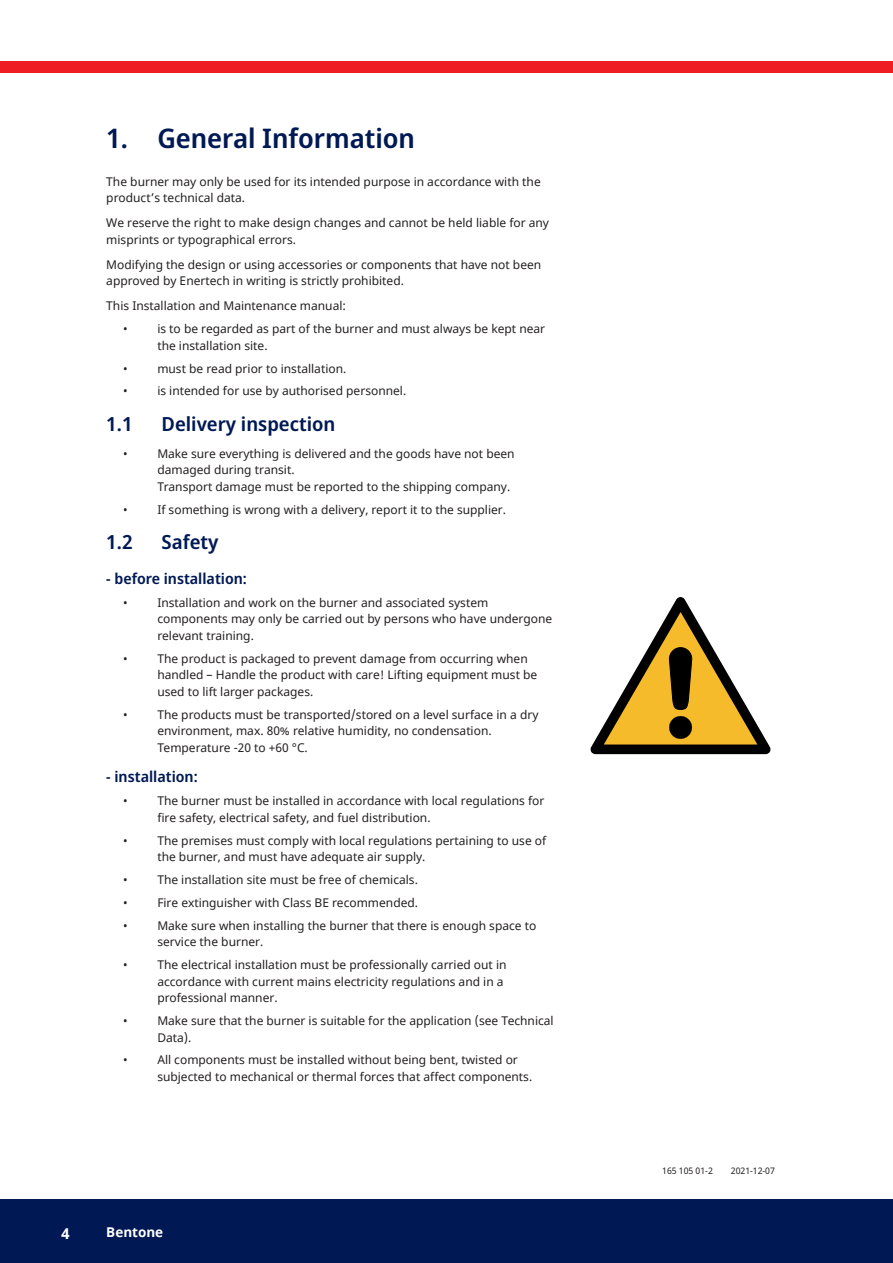
<style>
.page{position:relative;width:893px;height:1263px;background:#fff}
.page>*{position:absolute;margin:0;border:0;box-sizing:border-box;transform-origin:0 0}
.t1{font:600 27px "Noto Sans Display";color:#001954}
.t2{font:600 19.5px "Noto Sans Display";color:#001954}
.t3{font:600 15px "Noto Sans Display";color:#001954}
.t4{font:700 15px "Noto Sans";color:#fff}
.t5{font:700 13.5px "Noto Sans";color:#fff}
.t6{font:12px/16.5px "Noto Sans";color:#231f20}
.t7{font:9px "Noto Sans Display";color:#231f20}
</style>
<div class="page">
<div style="left:0;top:1199px;width:893px;height:64px;background:#001954"></div>
<div style="left:0;top:62px;width:893px;height:11px;background:#ee1d23"></div>
<svg style="left:590px;top:597px;width:181px;height:157px"></svg>
<h1 class="t1" style="left:106px;top:127px;width:310px">1. General Information</h1>
<p class="t6" style="left:106px;top:174px;width:436px">The burner may only be used for its intended purpose in accordance with the product’s technical data.</p>
<p class="t6" style="left:106px;top:215px;width:444px">We reserve the right to make design changes and cannot be held liable for any misprints or typographical errors.</p>
<p class="t6" style="left:106px;top:257px;width:436px">Modifying the design or using accessories or components that have not been approved by Enertech in writing is strictly prohibited.</p>
<p class="t6" style="left:123px;top:295px;width:224px;line-height:23px;text-indent:-17px">This Installation and Maintenance manual: •</p>
<p class="t6" style="left:157px;top:321px;width:389px">is to be regarded as part of the burner and must always be kept near the installation site.</p>
<p class="t6" style="left:123px;top:361px;width:6px">•</p>
<p class="t6" style="left:157px;top:360px;width:190px">must be read prior to installation.</p>
<p class="t6" style="left:123px;top:384px;width:6px">•</p>
<p class="t6" style="left:157px;top:383px;width:250px">is intended for use by authorised personnel.</p>
<h2 class="t2" style="left:106px;top:416px;width:28px">1.1</h2>
<h2 class="t2" style="left:162px;top:416px;width:175px">Delivery inspection</h2>
<p class="t6" style="left:123px;top:446px;width:6px">•</p>
<p class="t6" style="left:157px;top:446px;width:359px">Make sure everything is delivered and the goods have not been damaged during transit.<br>Transport damage must be reported to the shipping company.</p>
<p class="t6" style="left:123px;top:502px;width:6px">•</p>
<p class="t6" style="left:157px;top:501px;width:350px">If something is wrong with a delivery, report it to the supplier.</p>
<h2 class="t2" style="left:106px;top:534px;width:28px">1.2</h2>
<h2 class="t2" style="left:162px;top:534px;width:58px">Safety</h2>
<p class="t3" style="left:106px;top:572px;width:142px">- before installation:</p>
<p class="t6" style="left:123px;top:595px;width:6px">•</p>
<p class="t6" style="left:157px;top:595px;width:396px">Installation and work on the burner and associated system components may only be carried out by persons who have undergone relevant training.</p>
<p class="t6" style="left:123px;top:651px;width:6px">•</p>
<p class="t6" style="left:157px;top:650px;width:381px">The product is packaged to prevent damage from occurring when handled – Handle the product with care! Lifting equipment must be used to lift larger packages.</p>
<p class="t6" style="left:123px;top:707px;width:6px">•</p>
<p class="t6" style="left:157px;top:706px;width:383px">The products must be transported/stored on a level surface in a dry environment, max. 80% relative humidity, no condensation.<br>Temperature -20 to +60 °C.</p>
<p class="t3" style="left:106px;top:771px;width:93px">- installation:</p>
<p class="t6" style="left:123px;top:793px;width:6px">•</p>
<p class="t6" style="left:157px;top:793px;width:389px">The burner must be installed in accordance with local regulations for fire safety, electrical safety, and fuel distribution.</p>
<p class="t6" style="left:123px;top:833px;width:6px">•</p>
<p class="t6" style="left:157px;top:832px;width:390px">The premises must comply with local regulations pertaining to use of the burner, and must have adequate air supply.</p>
<p class="t6" style="left:123px;top:872px;width:6px">•</p>
<p class="t6" style="left:157px;top:872px;width:262px">The installation site must be free of chemicals.</p>
<p class="t6" style="left:123px;top:895px;width:6px">•</p>
<p class="t6" style="left:157px;top:895px;width:262px">Fire extinguisher with Class BE recommended.</p>
<p class="t6" style="left:123px;top:918px;width:6px">•</p>
<p class="t6" style="left:157px;top:917px;width:381px">Make sure when installing the burner that there is enough space to service the burner.</p>
<p class="t6" style="left:123px;top:957px;width:6px">•</p>
<p class="t6" style="left:157px;top:957px;width:351px">The electrical installation must be professionally carried out in accordance with current mains electricity regulations and in a professional manner.</p>
<p class="t6" style="left:123px;top:1013px;width:6px">•</p>
<p class="t6" style="left:157px;top:1013px;width:398px">Make sure that the burner is suitable for the application (see Technical<br>Data).</p>
<p class="t6" style="left:123px;top:1052px;width:6px">•</p>
<p class="t6" style="left:157px;top:1052px;width:376px">All components must be installed without being bent, twisted or subjected to mechanical or thermal forces that affect components.</p>
<p class="t4" style="left:62px;top:1227px;width:10px">4</p>
<p class="t5" style="left:106px;top:1227px;width:58px">Bentone</p>
<p class="t7" style="left:662px;top:1164px;width:52px">165 105 01-2</p>
<p class="t7" style="left:731px;top:1164px;width:46px">2021-12-07</p>
</div>
